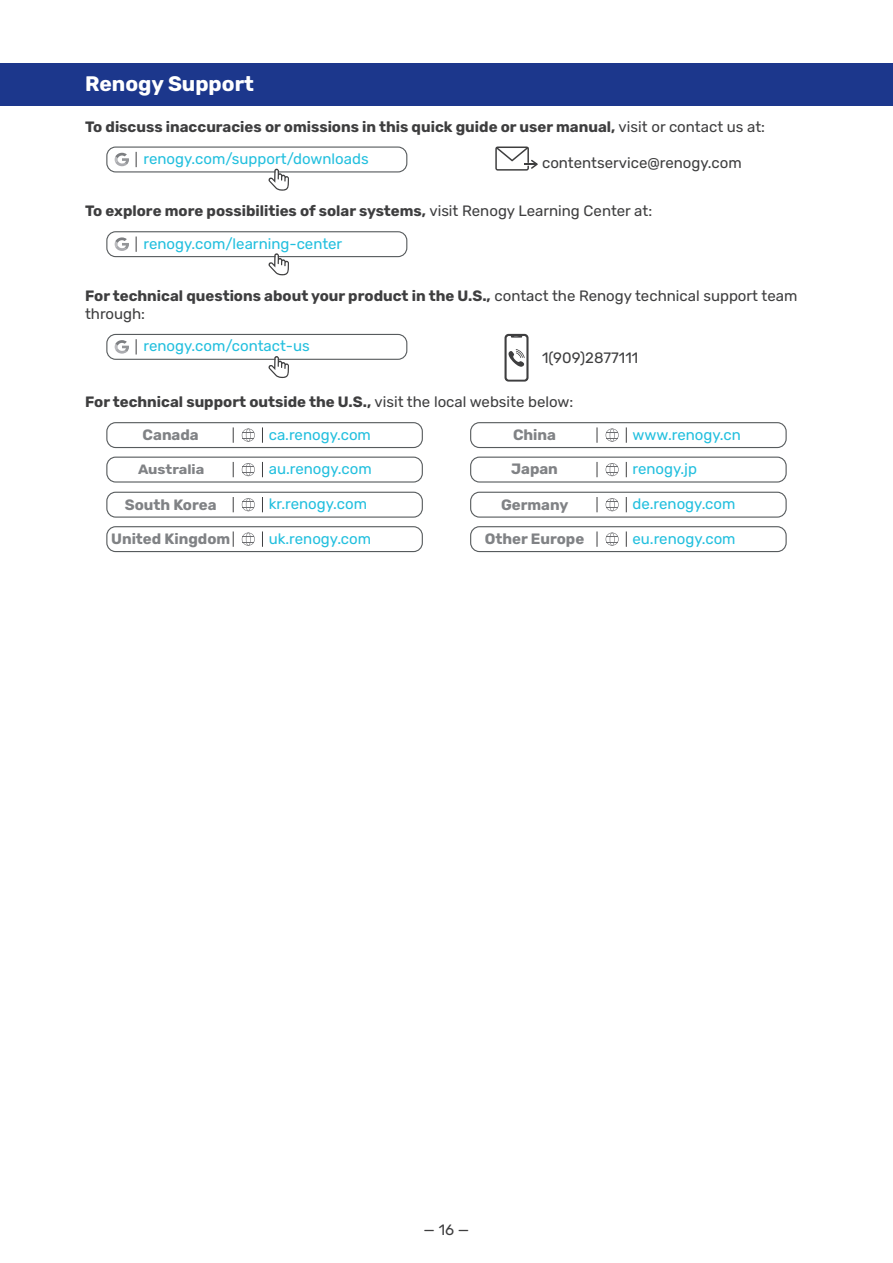
<style>
.page{position:relative;width:893px;height:1263px;background:#fff}
.page>*{position:absolute;margin:0;border:0;box-sizing:border-box;transform-origin:0 0}
.标_1{font:700 21px "Rubik";color:#fff}
.正文{font:700 15px/18px "Rubik";color:#3e3e3f}
.页码左{font:15px "Rubik";color:#22bfde}
.正文-2{font:15px "Rubik";color:#22bfde}
.页码左-2{font:700 15px "Rubik";color:#808285}
.正文-3{font:15px "Rubik";color:#3e3e3f}
.页码左-3{font:700 13.5px "Rubik";color:#808285;scale:1.08 1}
.s1{font-weight:400}
</style>
<div class="page">
<div style="left:0;top:64px;width:893px;height:42px;background:#1c378c"></div>
<div style="left:106px;top:147px;width:301px;height:25px;border:1px solid #575b5d;border-radius:9px"></div>
<svg style="left:115px;top:153px;width:14px;height:13px"></svg>
<svg style="left:136px;top:152px;width:1px;height:15px"></svg>
<svg style="left:268px;top:169px;width:21px;height:22px"></svg>
<svg style="left:495px;top:147px;width:43px;height:24px"></svg>
<div style="left:106px;top:231px;width:301px;height:26px;border:1px solid #575b5d;border-radius:9px"></div>
<svg style="left:115px;top:237px;width:14px;height:14px"></svg>
<svg style="left:136px;top:237px;width:1px;height:15px"></svg>
<svg style="left:268px;top:253px;width:21px;height:22px"></svg>
<div style="left:106px;top:334px;width:301px;height:26px;border:1px solid #575b5d;border-radius:9px"></div>
<svg style="left:115px;top:340px;width:14px;height:14px"></svg>
<svg style="left:136px;top:339px;width:1px;height:15px"></svg>
<svg style="left:268px;top:356px;width:21px;height:22px"></svg>
<svg style="left:504px;top:334px;width:24px;height:48px"></svg>
<svg style="left:507px;top:336px;width:19px;height:44px"></svg>
<div style="left:106px;top:422px;width:317px;height:26px;border:1px solid #575b5d;border-radius:9px"></div>
<svg style="left:262px;top:427px;width:1px;height:16px"></svg>
<svg style="left:233px;top:427px;width:1px;height:16px"></svg>
<svg style="left:242px;top:428px;width:13px;height:14px"></svg>
<div style="left:470px;top:422px;width:317px;height:26px;border:1px solid #575b5d;border-radius:9px"></div>
<svg style="left:626px;top:427px;width:1px;height:16px"></svg>
<svg style="left:597px;top:427px;width:1px;height:16px"></svg>
<svg style="left:606px;top:428px;width:13px;height:14px"></svg>
<div style="left:106px;top:457px;width:317px;height:26px;border:1px solid #575b5d;border-radius:9px"></div>
<svg style="left:262px;top:462px;width:1px;height:15px"></svg>
<svg style="left:233px;top:462px;width:1px;height:15px"></svg>
<svg style="left:242px;top:463px;width:13px;height:13px"></svg>
<div style="left:470px;top:457px;width:317px;height:26px;border:1px solid #575b5d;border-radius:9px"></div>
<svg style="left:626px;top:462px;width:1px;height:15px"></svg>
<svg style="left:597px;top:462px;width:1px;height:15px"></svg>
<svg style="left:606px;top:463px;width:13px;height:13px"></svg>
<div style="left:106px;top:492px;width:317px;height:26px;border:1px solid #575b5d;border-radius:9px"></div>
<svg style="left:262px;top:497px;width:1px;height:15px"></svg>
<svg style="left:233px;top:497px;width:1px;height:15px"></svg>
<svg style="left:242px;top:498px;width:13px;height:13px"></svg>
<div style="left:470px;top:492px;width:317px;height:26px;border:1px solid #575b5d;border-radius:9px"></div>
<svg style="left:626px;top:497px;width:1px;height:15px"></svg>
<svg style="left:597px;top:497px;width:1px;height:15px"></svg>
<svg style="left:606px;top:498px;width:13px;height:13px"></svg>
<div style="left:106px;top:526px;width:317px;height:26px;border:1px solid #575b5d;border-radius:9px"></div>
<svg style="left:262px;top:531px;width:1px;height:16px"></svg>
<svg style="left:233px;top:531px;width:1px;height:16px"></svg>
<svg style="left:242px;top:533px;width:13px;height:13px"></svg>
<div style="left:470px;top:526px;width:317px;height:26px;border:1px solid #575b5d;border-radius:9px"></div>
<svg style="left:626px;top:531px;width:1px;height:16px"></svg>
<svg style="left:597px;top:531px;width:1px;height:16px"></svg>
<svg style="left:606px;top:533px;width:13px;height:13px"></svg>
<p class="标_1" style="left:85px;top:71px;width:171px">Renogy Support</p>
<p class="正文" style="left:85px;top:118px;width:682px">To discuss inaccuracies or omissions in this quick guide or user manual, <span class="s1">visit or contact us at:</span></p>
<p class="正文-2" style="left:144px;top:150px;width:227px">renogy.com/support/downloads</p>
<p class="正文-3" style="left:542px;top:154px;width:201px">contentservice@renogy.com</p>
<p class="正文" style="left:85px;top:202px;width:569px">To explore more possibilities of solar systems, <span class="s1">visit Renogy Learning Center at:</span></p>
<p class="正文-2" style="left:144px;top:235px;width:200px">renogy.com/learning-center</p>
<p class="正文" style="left:85px;top:287px;width:714px">For technical questions about your product in the U.S., <span class="s1">contact the Renogy technical support team through:</span></p>
<p class="正文-2" style="left:144px;top:338px;width:168px">renogy.com/contact-us</p>
<p class="正文-3" style="left:542px;top:349px;width:98px">1(909)2877111</p>
<p class="正文" style="left:85px;top:393px;width:490px">For technical support outside the U.S., <span class="s1">visit the local website below:</span></p>
<p class="页码左-2" style="left:143px;top:426px;width:58px">Canada</p>
<p class="页码左" style="left:269px;top:426px;width:104px">ca.renogy.com</p>
<p class="页码左-2" style="left:513px;top:426px;width:45px">China</p>
<p class="页码左" style="left:632px;top:426px;width:110px">www.renogy.cn</p>
<p class="页码左-3" style="left:138px;top:461px;width:63px">Australia</p>
<p class="页码左" style="left:269px;top:460px;width:104px">au.renogy.com</p>
<p class="页码左-2" style="left:511px;top:460px;width:48px">Japan</p>
<p class="页码左" style="left:632px;top:460px;width:66px">renogy.jp</p>
<p class="页码左-2" style="left:125px;top:495px;width:93px">South Korea</p>
<p class="页码左" style="left:269px;top:495px;width:100px">kr.renogy.com</p>
<p class="页码左-2" style="left:501px;top:495px;width:69px">Germany</p>
<p class="页码左" style="left:632px;top:495px;width:104px">de.renogy.com</p>
<p class="页码左-2" style="left:111px;top:530px;width:121px">United Kingdom</p>
<p class="页码左" style="left:269px;top:530px;width:104px">uk.renogy.com</p>
<p class="页码左-2" style="left:485px;top:530px;width:101px">Other Europe</p>
<p class="页码左" style="left:632px;top:530px;width:105px">eu.renogy.com</p>
<p class="正文-3" style="left:424px;top:1221px;width:47px">— 16 —</p>
</div>
